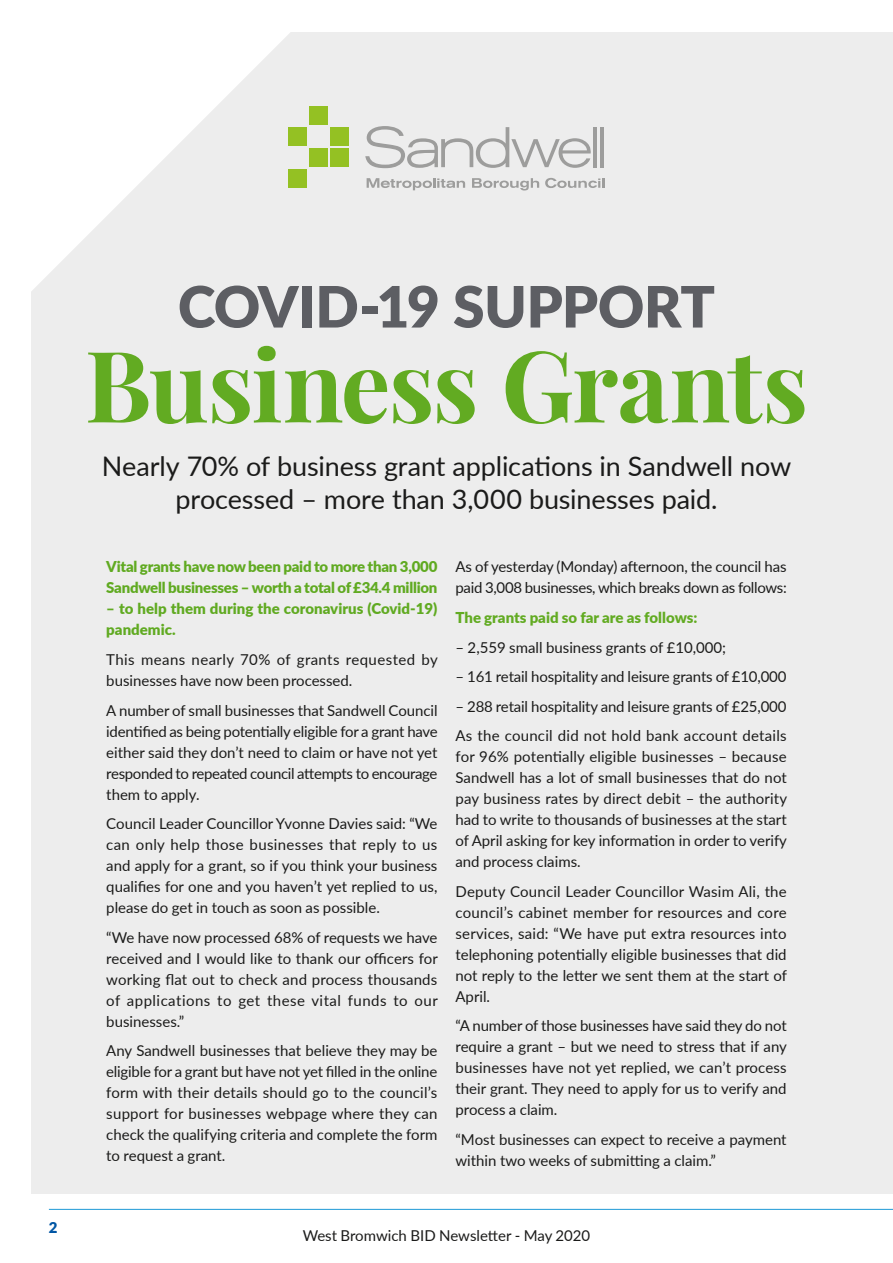
<style>
.page{position:relative;width:893px;height:1263px;background:#fff}
.page>*{position:absolute;margin:0;border:0;box-sizing:border-box;transform-origin:0 0}
.t1{font:700 99px "Playfair Display";letter-spacing:-.02em;color:#62ab22}
.t2{font:900 57px "Lato";letter-spacing:-.01em;color:#5d5e63}
.t3{font:27px/32.4px "Lato";letter-spacing:-.005em;color:#1b1b1a;text-align:center}
.t4{font:15px/21px "Lato";color:#1b1b1a;text-align:justify}
.t5{font:900 15px/21px "Lato";letter-spacing:-.015em;color:#60aa21}
.t6{font:15px/21px "Lato";letter-spacing:-.02em;color:#1b1b1a}
.t7{font:900 15px "Lato";color:#62ab22}
.t8{font:900 15px "Lato";color:#0056a4}
</style>
<div class="page">
<div style="left:32px;top:33px;width:861px;height:1230px;background:#ededed"></div>
<svg style="left:31px;top:32px;width:279px;height:291px"></svg>
<div style="left:0;top:1195px;width:893px;height:68px;background:#fff"></div>
<div style="left:310px;top:106px;width:18px;height:18px;background:#94c123"></div>
<div style="left:289px;top:169px;width:18px;height:19px;background:#94c123"></div>
<div style="left:289px;top:127px;width:18px;height:19px;background:#94c123"></div>
<div style="left:331px;top:127px;width:18px;height:19px;background:#94c123"></div>
<div style="left:331px;top:148px;width:18px;height:19px;background:#94c123"></div>
<div style="left:310px;top:148px;width:18px;height:19px;background:#94c123"></div>
<hr style="left:593px;top:127px;width:4px;height:40px;background:#9d9d9c">
<hr style="left:600px;top:127px;width:4px;height:40px;background:#9d9d9c">
<svg style="left:365px;top:126px;width:226px;height:42px"></svg>
<svg style="left:367px;top:178px;width:98px;height:12px"></svg>
<svg style="left:472px;top:178px;width:67px;height:12px"></svg>
<svg style="left:545px;top:178px;width:59px;height:10px"></svg>
<hr style="left:49px;top:1209px;width:844px;height:1px;background:#1e99d6">
<p class="t8" style="left:49px;top:1216px;width:10px">2</p>
<h2 class="t2" style="left:178px;top:264px;width:539px">COVID-19 SUPPORT</h2>
<h1 class="t1" style="left:85px;top:323px;width:725px">Business Grants</h1>
<h3 class="t3" style="left:102px;top:449px;width:691px">Nearly 70% of business grant applications in Sandwell now processed – more than 3,000 businesses paid.</h3>
<p class="t5" style="left:106px;top:556px;width:333px">Vital grants have now been paid to more than 3,000<br>Sandwell businesses – worth a total of £34.4 million</p>
<p class="t5" style="left:106px;top:598px;width:333px">– to help them during the coronavirus (Covid-19) pandemic.</p>
<p class="t4" style="left:106px;top:648px;width:333px">This means nearly 70% of grants requested by businesses have now been processed.</p>
<p class="t4" style="left:106px;top:699px;width:333px">A number of small businesses that Sandwell Council identified as being potentially eligible for a grant have either said they don’t need to claim or have not yet responded to repeated council attempts to encourage them to apply.</p>
<p class="t4" style="left:106px;top:812px;width:333px">Council Leader Councillor Yvonne Davies said: “We can only help those businesses that reply to us and apply for a grant, so if you think your business qualifies for one and you haven’t yet replied to us, please do get in touch as soon as possible.</p>
<p class="t4" style="left:106px;top:926px;width:333px">“We have now processed 68% of requests we have received and I would like to thank our officers for working flat out to check and process thousands of applications to get these vital funds to our businesses.”</p>
<p class="t4" style="left:106px;top:1039px;width:333px">Any Sandwell businesses that believe they may be eligible for a grant but have not yet filled in the online form with their details should go to the council’s support for businesses webpage where they can check the qualifying criteria and complete the form to request a grant.</p>
<p class="t6" style="left:455px;top:556px;width:333px">As of yesterday (Monday) afternoon, the council has paid 3,008 businesses, which breaks down as follows:</p>
<p class="t7" style="left:455px;top:606px;width:243px">The grants paid so far are as follows:</p>
<p class="t4" style="left:455px;top:636px;width:272px">– 2,559 small business grants of £10,000;</p>
<p class="t4" style="left:455px;top:665px;width:333px">– 161 retail hospitality and leisure grants of £10,000</p>
<p class="t4" style="left:455px;top:691px;width:333px;line-height:29.5px">– 288 retail hospitality and leisure grants of £25,000<br>As the council did not hold bank account details</p>
<p class="t4" style="left:455px;top:745px;width:333px">for 96% potentially eligible businesses – because Sandwell has a lot of small businesses that do not pay business rates by direct debit – the authority had to write to thousands of businesses at the start of April asking for key information in order to verify and process claims.</p>
<p class="t4" style="left:455px;top:880px;width:333px">Deputy Council Leader Councillor Wasim Ali, the council’s cabinet member for resources and core services, said: “We have put extra resources into telephoning potentially eligible businesses that did not reply to the letter we sent them at the start of April.</p>
<p class="t4" style="left:455px;top:1014px;width:333px">“A number of those businesses have said they do not require a grant – but we need to stress that if any businesses have not yet replied, we can’t process their grant. They need to apply for us to verify and process a claim.</p>
<p class="t4" style="left:455px;top:1128px;width:333px">“Most businesses can expect to receive a payment within two weeks of submitting a claim.”</p>
<p class="t4" style="left:303px;top:1224px;width:289px">West Bromwich BID Newsletter - May 2020</p>
</div>
